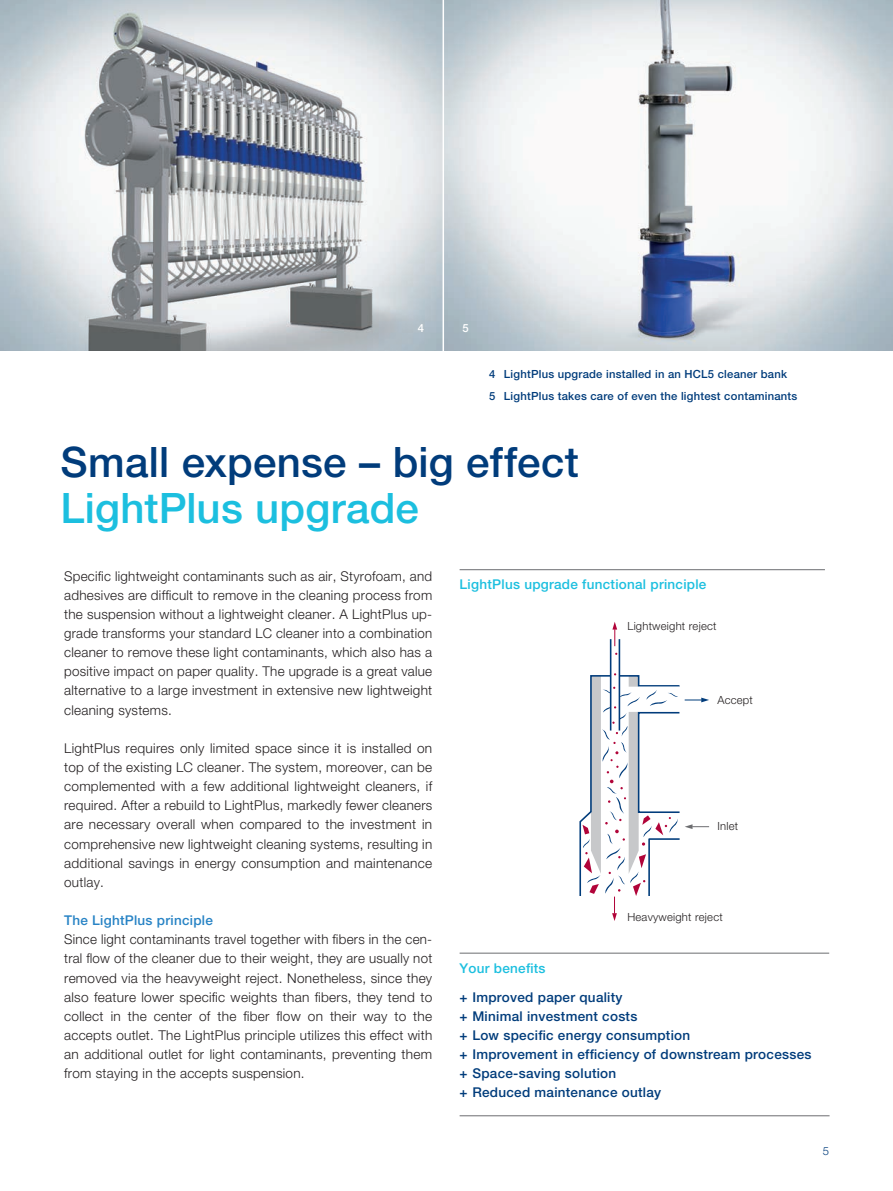
<style>
.page{position:relative;width:893px;height:1191px;background:#fff}
.page>*{position:absolute;margin:0;border:0;box-sizing:border-box;transform-origin:0 0}
.t1{font:500 42px "Helvetica Neue LT Pro";letter-spacing:.005em;color:#013c7b}
.t2{font:500 42px "Helvetica Neue LT Pro";letter-spacing:.005em;color:#1cbfdf}
.t3{font:300 13.5px/19.2px "Helvetica Neue LT Pro";letter-spacing:.02em;color:#231f20;text-align:justify}
.t4{font:500 13.5px/19.2px "Helvetica Neue LT Pro";letter-spacing:.02em;color:#013c7b}
.t5{font:500 13.5px "Helvetica Neue LT Pro";letter-spacing:.02em;color:#1cbfdf}
.t6{font:500 13.5px "Helvetica Neue LT Pro";letter-spacing:.02em;color:#2783c5}
.t7{font:500 11.25px/21.5px "Helvetica Neue LT Pro";letter-spacing:.02em;color:#013c7b}
.t8{font:300 11.25px "Helvetica Neue LT Pro";letter-spacing:.02em;color:#231f20}
.t9{font:500 11.25px "Helvetica Neue LT Pro";color:#fff}
.t10{font:300 11.25px "Helvetica Neue LT Pro";color:#013c7b}
</style>
<div class="page">
<img style="left:0;top:0;width:893px;height:351px">
<hr style="left:443px;top:0;width:1px;height:352px;background:#fff">
<hr style="left:460px;top:1115px;width:369px;height:1px;background:#6c6d70">
<hr style="left:460px;top:952px;width:369px;height:1px;background:#6c6d70">
<hr style="left:610px;top:639px;width:1px;height:91px;background:#013c7b">
<hr style="left:619px;top:639px;width:1px;height:91px;background:#013c7b">
<svg style="left:685px;top:697px;width:24px;height:5px"></svg>
<svg style="left:685px;top:824px;width:24px;height:5px"></svg>
<svg style="left:579px;top:673px;width:100px;height:248px"></svg>
<svg style="left:612px;top:622px;width:5px;height:24px"></svg>
<hr style="left:460px;top:569px;width:365px;height:1px;background:#6c6d70">
<p class="t9" style="left:418px;top:321px;width:8px">4</p>
<p class="t9" style="left:462px;top:321px;width:8px">5</p>
<p class="t7" style="left:489px;top:363px;width:310px">4 LightPlus upgrade installed in an HCL5 cleaner bank<br>5 LightPlus takes care of even the lightest contaminants</p>
<h1 class="t1" style="left:61px;top:437px;width:520px">Small expense – big effect</h1>
<h1 class="t2" style="left:61px;top:483px;width:360px">LightPlus upgrade</h1>
<p class="t3" style="left:64px;top:566px;width:370px">Specific lightweight contaminants such as air, Styrofoam, and adhesives are difficult to remove in the cleaning process from the suspension without a lightweight cleaner. A LightPlus up&shy;grade transforms your standard LC cleaner into a combination cleaner to remove these light contaminants, which also has a positive impact on paper quality. The upgrade is a great value alternative to a large investment in extensive new lightweight cleaning systems.</p>
<p class="t3" style="left:64px;top:738px;width:370px">LightPlus requires only limited space since it is installed on top of the existing LC cleaner. The system, moreover, can be complemented with a few additional lightweight cleaners, if required. After a rebuild to LightPlus, markedly fewer cleaners are necessary overall when compared to the investment in comprehensive new lightweight cleaning systems, resulting in additional savings in energy consumption and maintenance outlay.</p>
<p class="t6" style="left:64px;top:912px;width:150px">The LightPlus principle</p>
<p class="t3" style="left:64px;top:929px;width:370px">Since light contaminants travel together with fibers in the cen&shy;tral flow of the cleaner due to their weight, they are usually not removed via the heavyweight reject. Nonetheless, since they also feature lower specific weights than fibers, they tend to collect in the center of the fiber flow on their way to the accepts outlet. The LightPlus principle utilizes this effect with an additional outlet for light contaminants, preventing them from staying in the accepts suspension.</p>
<p class="t5" style="left:460px;top:576px;width:248px">LightPlus upgrade functional principle</p>
<p class="t8" style="left:627px;top:619px;width:91px">Lightweight reject</p>
<p class="t8" style="left:717px;top:692px;width:37px">Accept</p>
<p class="t8" style="left:717px;top:819px;width:22px">Inlet</p>
<p class="t8" style="left:627px;top:910px;width:97px">Heavyweight reject</p>
<p class="t5" style="left:460px;top:959px;width:87px">Your benefits</p>
<p class="t4" style="left:460px;top:987px;width:353px">+ Improved paper quality<br>+ Minimal investment costs<br>+ Low specific energy consumption<br>+ Improvement in efficiency of downstream processes + Space-saving solution<br>+ Reduced maintenance outlay</p>
<p class="t10" style="left:823px;top:1144px;width:8px">5</p>
</div>
